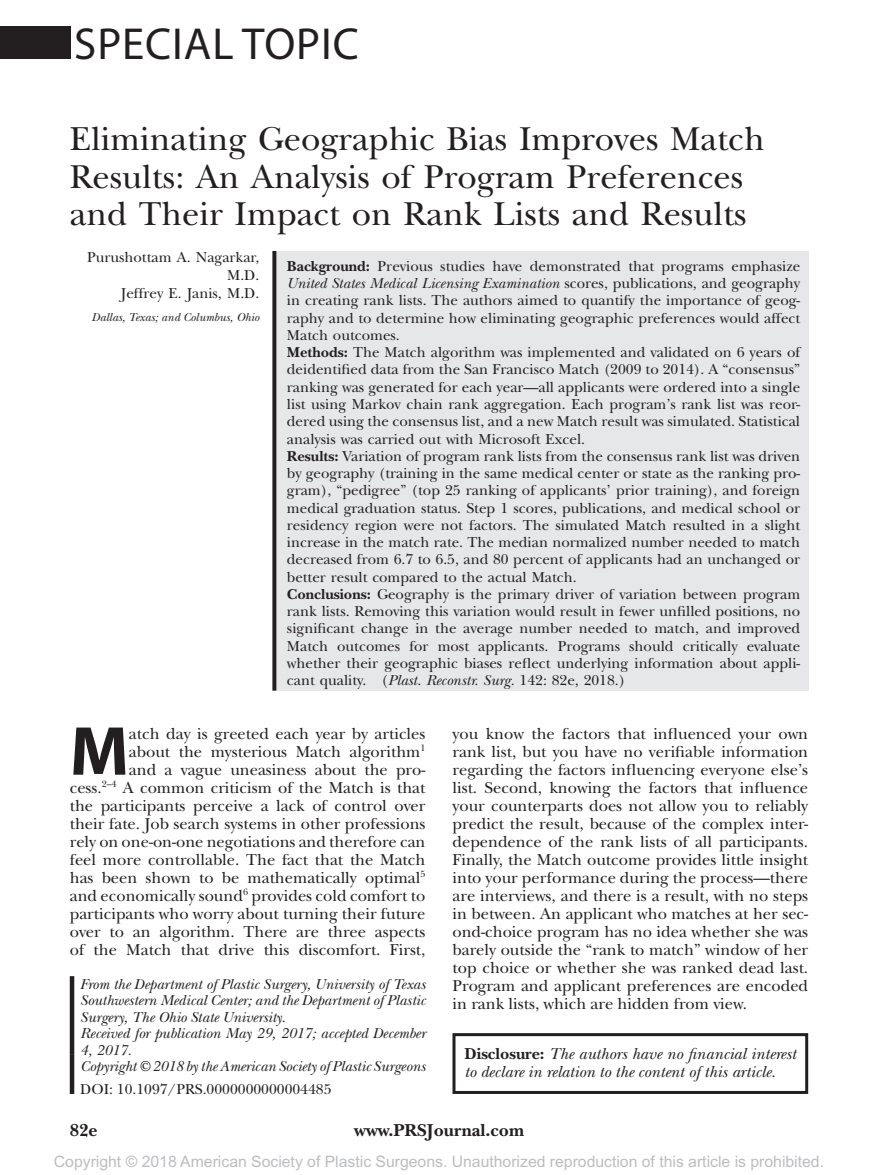
<style>
.page{position:relative;width:878px;height:1175px;background:#fff}
.page>*{position:absolute;margin:0;border:0;box-sizing:border-box;transform-origin:0 0}
.t1{font:700 69.9px "Myriad Pro";color:#231f20}
.t2{font:45px "Myriad Pro";letter-spacing:.02em;color:#231f20}
.t3{font:34.5px/37.5px "New Baskerville";color:#231f20}
.t4{font:700 18px "New Baskerville";color:#231f20}
.t5{font:16.5px/18px "New Baskerville";color:#231f20;text-align:right}
.t6{font:italic 16.5px/18px "New Baskerville";color:#231f20}
.t7{font:15.75px "Arial MT Std";color:#bcbdc0}
.t8{font:15px/17.2px "New Baskerville";color:#231f20;text-align:right}
.t9{font:italic 15px/16.5px "New Baskerville";color:#231f20}
.t10{font:italic 12px "New Baskerville";color:#231f20}
.s1{font-weight:700}
.s2{font-style:italic}
.s3{font-weight:700;font-style:normal}
</style>
<div class="page">
<div style="left:0;top:26px;width:70px;height:33px;background:#231f20"></div>
<div style="left:452px;top:1033px;width:356px;height:61px;border:3px solid #231f20"></div>
<hr style="left:70px;top:1054px;width:4px;height:40px;background:#231f20">
<div style="left:273px;top:251px;width:536px;height:439px;background:#e6e7e9"></div>
<svg style="left:272px;top:251px;width:4px;height:439px;background:#393536"></svg>
<hr style="left:70px;top:976px;width:4px;height:78px;background:#231f20">
<h2 class="t2" style="left:74px;top:16px;width:286px">SPECIAL TOPIC</h2>
<h3 class="t3" style="left:70px;top:121px;width:696px">Eliminating Geographic Bias Improves Match<br>Results: An Analysis of Program Preferences and Their Impact on Rank Lists and Results</h3>
<p class="t8" style="left:87px;top:248px;width:174px;line-height:18px">Purushottam A. Nagarkar,<br>M.D.<br>Jeffrey E. Janis, M.D.</p>
<p class="t10" style="left:92px;top:310px;width:169px">Dallas, Texas; and Columbus, Ohio</p>
<p class="t8" style="left:287px;top:257px;width:515px;text-align:left"><span class="s1">Background:</span> Previous studies have demonstrated that programs emphasize <span class="s2">United States Medical Licensing Examination</span> scores, publications, and geography in creating rank lists. The authors aimed to quantify the importance of geog&shy;raphy and to determine how eliminating geographic preferences would affect Match outcomes.<br><span class="s1">Methods:</span> The Match algorithm was implemented and validated on 6 years of deidentified data from the San Francisco Match (2009 to 2014). A “consensus” ranking was generated for each year—all applicants were ordered into a single list using Markov chain rank aggregation. Each program’s rank list was reor&shy;dered using the consensus list, and a new Match result was simulated. Statistical analysis was carried out with Microsoft Excel.<br><span class="s1">Results:</span> Variation of program rank lists from the consensus rank list was driven by geography (training in the same medical center or state as the ranking pro&shy;gram), “pedigree” (top 25 ranking of applicants’ prior training), and foreign medical graduation status. Step 1 scores, publications, and medical school or residency region were not factors. The simulated Match resulted in a slight increase in the match rate. The median normalized number needed to match decreased from 6.7 to 6.5, and 80 percent of applicants had an unchanged or better result compared to the actual Match.<br><span class="s1">Conclusions:</span> Geography is the primary driver of variation between program rank lists. Removing this variation would result in fewer unfilled positions, no significant change in the average number needed to match, and improved Match outcomes for most applicants. Programs should critically evaluate whether their geographic biases reflect underlying information about appli&shy;cant quality. (<span class="s2">Plast. Reconstr. Surg.</span> 142: 82e, 2018.)</p>
<p class="t5" style="left:70px;top:724px;width:357px">atch day is greeted each year by articles<br>about the mysterious Match algorithm<sup>1<br></sup>and a vague uneasiness about the pro-<br>cess.<sup>2–4</sup> A common criticism of the Match is that the participants perceive a lack of control over their fate. Job search systems in other professions rely on one-on-one negotiations and therefore can feel more controllable. The fact that the Match has been shown to be mathematically optimal<sup>5 </sup>and economically sound<sup>6</sup> provides cold comfort to participants who worry about turning their future over to an algorithm. There are three aspects of the Match that drive this discomfort. First,</p>
<p class="t5" style="left:452px;top:724px;width:357px;text-align:justify">you know the factors that influenced your own rank list, but you have no verifiable information regarding the factors influencing everyone else’s list. Second, knowing the factors that influence your counterparts does not allow you to reliably predict the result, because of the complex inter&shy;dependence of the rank lists of all participants.<br>Finally, the Match outcome provides little insight into your performance during the process—there are interviews, and there is a result, with no steps in between. An applicant who matches at her sec&shy;ond-choice program has no idea whether she was barely outside the “rank to match” window of her top choice or whether she was ranked dead last.<br>Program and applicant preferences are encoded in rank lists, which are hidden from view.</p>
<p class="t6" style="left:464px;top:1045px;width:333px"><span class="s3">Disclosure:</span> The authors have no financial interest to declare in relation to the content of this article.</p>
<h1 class="t1" style="left:70px;top:705px;width:61px">M</h1>
<p class="t9" style="left:80px;top:975px;width:347px">From the Department of Plastic Surgery, University of Texas Southwestern Medical Center; and the Department of Plastic Surgery, The Ohio State University.<br>Received for publication May 29, 2017; accepted December 4, 2017.</p>
<p class="t9" style="left:80px;top:1058px;width:347px">Copyright © 2018 by the American Society of Plastic Surgeons</p>
<p class="t8" style="left:80px;top:1080px;width:253px">DOI: 10.1097/PRS.0000000000004485</p>
<p class="t4" style="left:70px;top:1119px;width:29px">82e</p>
<p class="t4" style="left:354px;top:1119px;width:171px">www.PRSJournal.com</p>
<p class="t7" style="left:54px;top:1152px;width:771px">Copyright © 2018 American Society of Plastic Surgeons. Unauthorized reproduction of this article is prohibited.</p>
</div>
